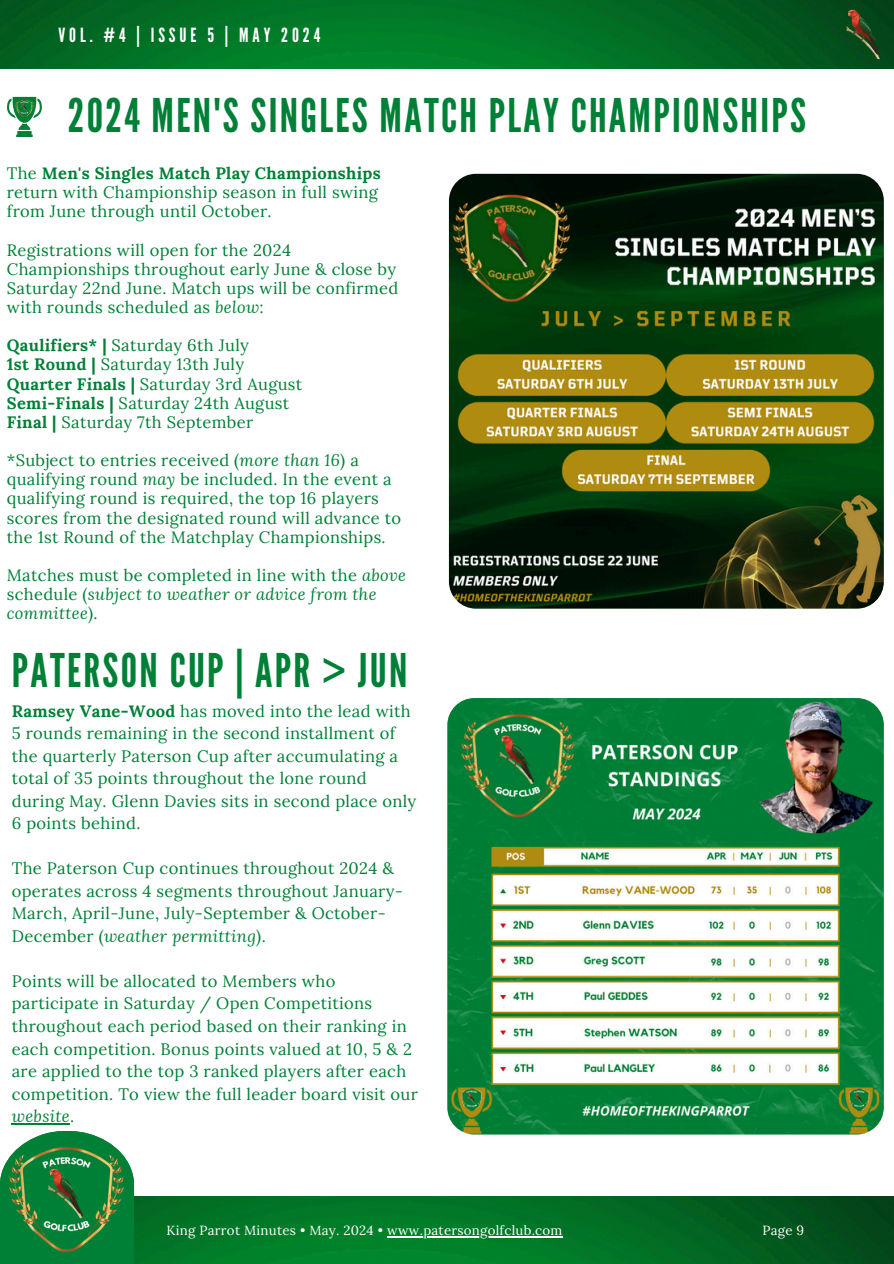
<style>
.page{position:relative;width:894px;height:1264px;background:#fff}
.page>*{position:absolute;margin:0;border:0;box-sizing:border-box;transform-origin:0 0}
.t1{font:46.35px "League Gothic";letter-spacing:.05em;color:#008037}
.t2{font:19.5px "League Gothic";letter-spacing:.2em;color:#fff}
.t3{font:16.5px/19.2px "Lora";letter-spacing:.02em;color:#008037}
.t4{font:13.2px "Lora";letter-spacing:.02em;color:#fff}
.s1{font-weight:700}
.s2{font-style:italic}
</style>
<div class="page">
<img style="left:134px;top:1196px;width:759px;height:67px">
<img style="left:0;top:0;width:893px;height:69px">
<svg style="left:0;top:1131px;width:134px;height:132px"></svg>
<img style="left:842px;top:8px;width:42px;height:52px">
<img style="left:447px;top:698px;width:436px;height:436px;border-radius:27px">
<img style="left:10px;top:1142px;width:113px;height:114px">
<img style="left:449px;top:174px;width:434px;height:434px;border-radius:27px">
<hr style="left:387px;top:1236px;width:175px;height:1px;background:#fff">
<hr style="left:12px;top:1123px;width:58px;height:1px;background:#008037">
<svg style="left:7px;top:97px;width:35px;height:40px"></svg>
<img style="left:16px;top:99px;width:18px;height:18px">
<h3 class="t2" style="left:58px;top:23px;width:263px">VOL. #4 | ISSUE 5 | MAY 2024</h3>
<h3 class="t1" style="left:68px;top:89px;width:739px">2024 MEN'S SINGLES MATCH PLAY CHAMPIONSHIPS</h3>
<h3 class="t3" style="left:7px;top:163px;width:375px">The <span class="s1">Men's Singles Match Play Championships </span>return with Championship season in full swing from June through until October.</h3>
<h3 class="t3" style="left:7px;top:240px;width:393px">Registrations will open for the 2024<br>Championships throughout early June &amp; close by Saturday 22nd June. Match ups will be confirmed with rounds scheduled as <span class="s2">below</span>:</h3>
<p class="t3" style="left:7px;top:335px;width:297px"><span class="s1">Qaulifiers* |</span> Saturday 6th July<br><span class="s1">1st Round |</span> Saturday 13th July<br><span class="s1">Quarter Finals |</span> Saturday 3rd August<br><span class="s1">Semi-Finals |</span> Saturday 24th August<br><span class="s1">Final |</span> Saturday 7th September</p>
<p class="t3" style="left:7px;top:450px;width:396px">*Subject to entries received (<span class="s2">more than 16</span>) a qualifying round <span class="s2">may</span> be included. In the event a qualifying round is required, the top 16 players scores from the designated round will advance to the 1st Round of the Matchplay Championships.</p>
<p class="t3" style="left:7px;top:565px;width:400px">Matches must be completed in line with the <span class="s2">above </span>schedule (<span class="s2">subject to weather or advice from the committee</span>).</p>
<h3 class="t1" style="left:12px;top:643px;width:397px">PATERSON CUP | APR &gt; JUN</h3>
<p class="t3" style="left:12px;top:699px;width:406px;line-height:22.5px"><span class="s1">Ramsey Vane-Wood</span> has moved into the lead with 5 rounds remaining in the second installment of the quarterly Paterson Cup after accumulating a total of 35 points throughout the lone round during May. Glenn Davies sits in second place only 6 points behind.</p>
<h1 class="t3" style="left:12px;top:857px;width:392px;line-height:22.5px">The Paterson Cup continues throughout 2024 &amp; operates across 4 segments throughout January-March, April-June, July-September &amp; October-December (<span class="s2">weather permitting</span>).</h1>
<p class="t3" style="left:12px;top:969px;width:407px;line-height:22.5px">Points will be allocated to Members who participate in Saturday / Open Competitions throughout each period based on their ranking in each competition. Bonus points valued at 10, 5 &amp; 2 are applied to the top 3 ranked players after each competition. To view the full leader board visit our <span class="s2">website</span>.</p>
<h3 class="t4" style="left:167px;top:1222px;width:397px">King Parrot Minutes • May. 2024 • www.patersongolfclub.com</h3>
<h3 class="t4" style="left:762px;top:1222px;width:43px">Page 9</h3>
</div>
